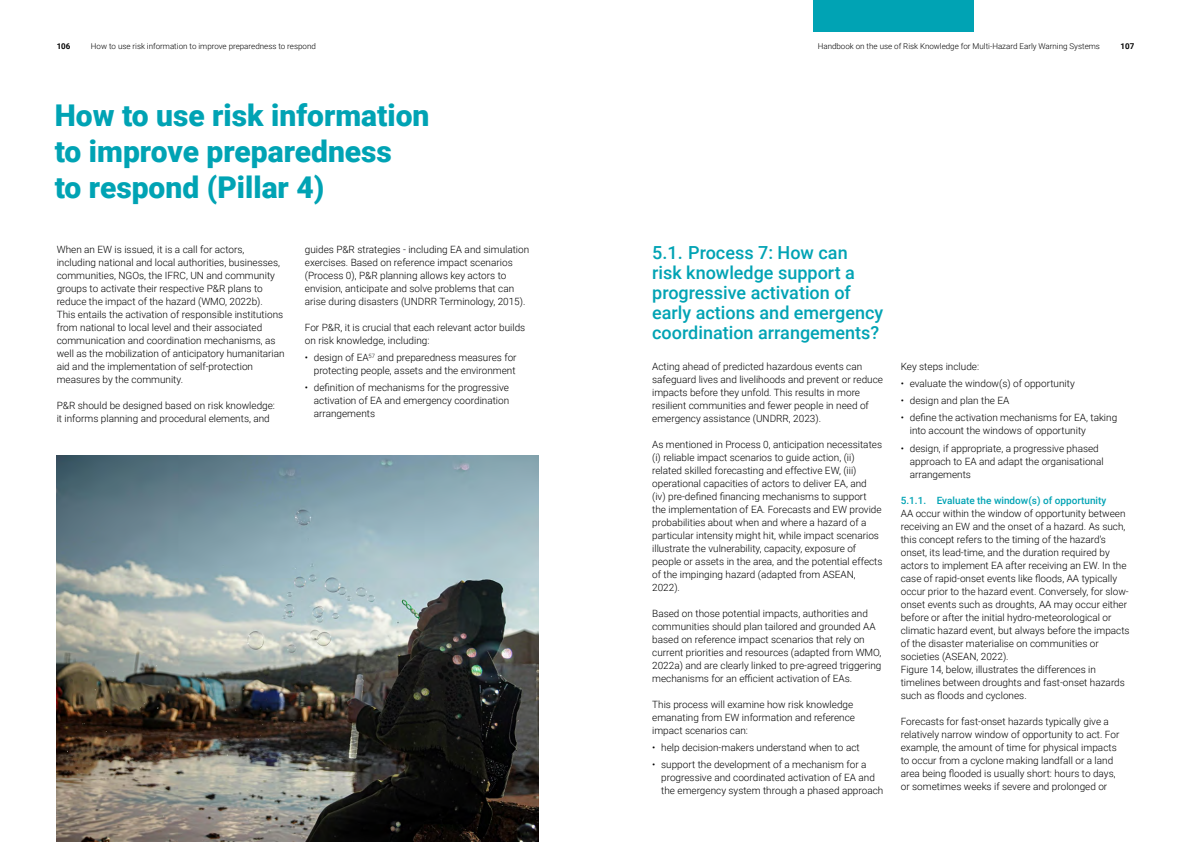
<style>
.page{position:relative;width:1191px;height:842px;background:#fff}
.page>*{position:absolute;margin:0;border:0;box-sizing:border-box;transform-origin:0 0}
.t1{font:900 30px/36px "Roboto";color:#00a3b4}
.t2{font:500 18px/20px "Roboto";color:#00a3b4}
.t3{font:300 10px/13px "Roboto";color:#000}
.t4{font:500 10px "Roboto";color:#00a3b4}
.t5{font:300 8px "Roboto";color:#000}
.t6{font:700 8px "Roboto";color:#000}
</style>
<div class="page">
<img style="left:57px;top:455px;width:482px;height:387px">
<div style="left:813px;top:0;width:160px;height:31px;background:#00a3b4"></div>
<p class="t6" style="left:57px;top:40px;width:15px">106</p>
<p class="t5" style="left:91px;top:40px;width:226px">How to use risk information to improve preparedness to respond</p>
<p class="t5" style="left:817px;top:40px;width:284px">Handbook on the use of Risk Knowledge for Multi-Hazard Early Warning Systems</p>
<p class="t6" style="left:1120px;top:40px;width:15px">107</p>
<h1 class="t1" style="left:55px;top:96px;width:376px">How to use risk information to improve preparedness<br>to respond (Pillar 4)</h1>
<p class="t3" style="left:57px;top:242px;width:229px">When an EW is issued, it is a call for actors, including national and local authorities, businesses, communities, NGOs, the IFRC, UN and community groups to activate their respective P&amp;R plans to reduce the impact of the hazard (WMO, 2022b).<br>This entails the activation of responsible institutions from national to local level and their associated communication and coordination mechanisms, as well as the mobilization of anticipatory humanitarian aid and the implementation of self-protection measures by the community.</p>
<p class="t3" style="left:57px;top:398px;width:220px">P&amp;R should be designed based on risk knowledge: it informs planning and procedural elements, and</p>
<p class="t3" style="left:305px;top:242px;width:226px">guides P&amp;R strategies - including EA and simulation exercises. Based on reference impact scenarios (Process 0), P&amp;R planning allows key actors to envision, anticipate and solve problems that can arise during disasters (UNDRR Terminology, 2015).</p>
<p class="t3" style="left:305px;top:320px;width:222px">For P&amp;R, it is crucial that each relevant actor builds on risk knowledge, including:</p>
<p class="t3" style="left:305px;top:351px;width:213px;text-align:right">• design of EA<sup>57</sup> and preparedness measures for protecting people, assets and the environment</p>
<p class="t3" style="left:314px;top:381px;width:197px;text-align:justify;text-indent:-9px">• definition of mechanisms for the progressive activation of EA and emergency coordination arrangements</p>
<h2 class="t2" style="left:652px;top:242px;width:232px">5.1. Process 7: How can<br>risk knowledge support a progressive activation of early actions and emergency coordination arrangements?</h2>
<p class="t3" style="left:652px;top:359px;width:232px">Acting ahead of predicted hazardous events can safeguard lives and livelihoods and prevent or reduce impacts before they unfold. This results in more resilient communities and fewer people in need of emergency assistance (UNDRR, 2023).</p>
<p class="t3" style="left:652px;top:437px;width:232px">As mentioned in Process 0, anticipation necessitates (i) reliable impact scenarios to guide action, (ii) related skilled forecasting and effective EW, (iii) operational capacities of actors to deliver EA, and (iv) pre-defined financing mechanisms to support the implementation of EA. Forecasts and EW provide probabilities about when and where a hazard of a particular intensity might hit, while impact scenarios illustrate the vulnerability, capacity, exposure of people or assets in the area, and the potential effects of the impinging hazard (adapted from ASEAN, 2022).</p>
<p class="t3" style="left:652px;top:606px;width:231px">Based on those potential impacts, authorities and communities should plan tailored and grounded AA based on reference impact scenarios that rely on current priorities and resources (adapted from WMO, 2022a) and are clearly linked to pre-agreed triggering mechanisms for an efficient activation of EAs.</p>
<p class="t3" style="left:652px;top:697px;width:204px">This process will examine how risk knowledge emanating from EW information and reference impact scenarios can:</p>
<p class="t3" style="left:652px;top:740px;width:209px">• help decision-makers understand when to act</p>
<p class="t3" style="left:661px;top:758px;width:224px;text-indent:-9px">• support the development of a mechanism for a progressive and coordinated activation of EA and the emergency system through a phased approach</p>
<p class="t3" style="left:900px;top:359px;width:80px">Key steps include:</p>
<p class="t3" style="left:900px;top:376px;width:175px">• evaluate the window(s) of opportunity</p>
<p class="t3" style="left:900px;top:394px;width:110px">• design and plan the EA</p>
<p class="t3" style="left:909px;top:411px;width:209px;text-indent:-9px">• define the activation mechanisms for EA, taking into account the windows of opportunity</p>
<p class="t3" style="left:909px;top:441px;width:195px;text-indent:-9px">• design, if appropriate, a progressive phased approach to EA and adapt the organisational arrangements</p>
<p class="t4" style="left:900px;top:493px;width:207px">5.1.1. Evaluate the window(s) of opportunity</p>
<p class="t3" style="left:900px;top:506px;width:230px">AA occur within the window of opportunity between receiving an EW and the onset of a hazard. As such, this concept refers to the timing of the hazard’s onset, its lead-time, and the duration required by actors to implement EA after receiving an EW. In the case of rapid-onset events like floods, AA typically occur prior to the hazard event. Conversely, for slow&shy;onset events such as droughts, AA may occur either before or after the initial hydro-meteorological or climatic hazard event, but always before the impacts of the disaster materialise on communities or societies (ASEAN, 2022).<br>Figure 14, below, illustrates the differences in timelines between droughts and fast-onset hazards such as floods and cyclones.</p>
<p class="t3" style="left:900px;top:714px;width:220px">Forecasts for fast-onset hazards typically give a relatively narrow window of opportunity to act. For example, the amount of time for physical impacts to occur from a cyclone making landfall or a land area being flooded is usually short: hours to days, or sometimes weeks if severe and prolonged or</p>
</div>
